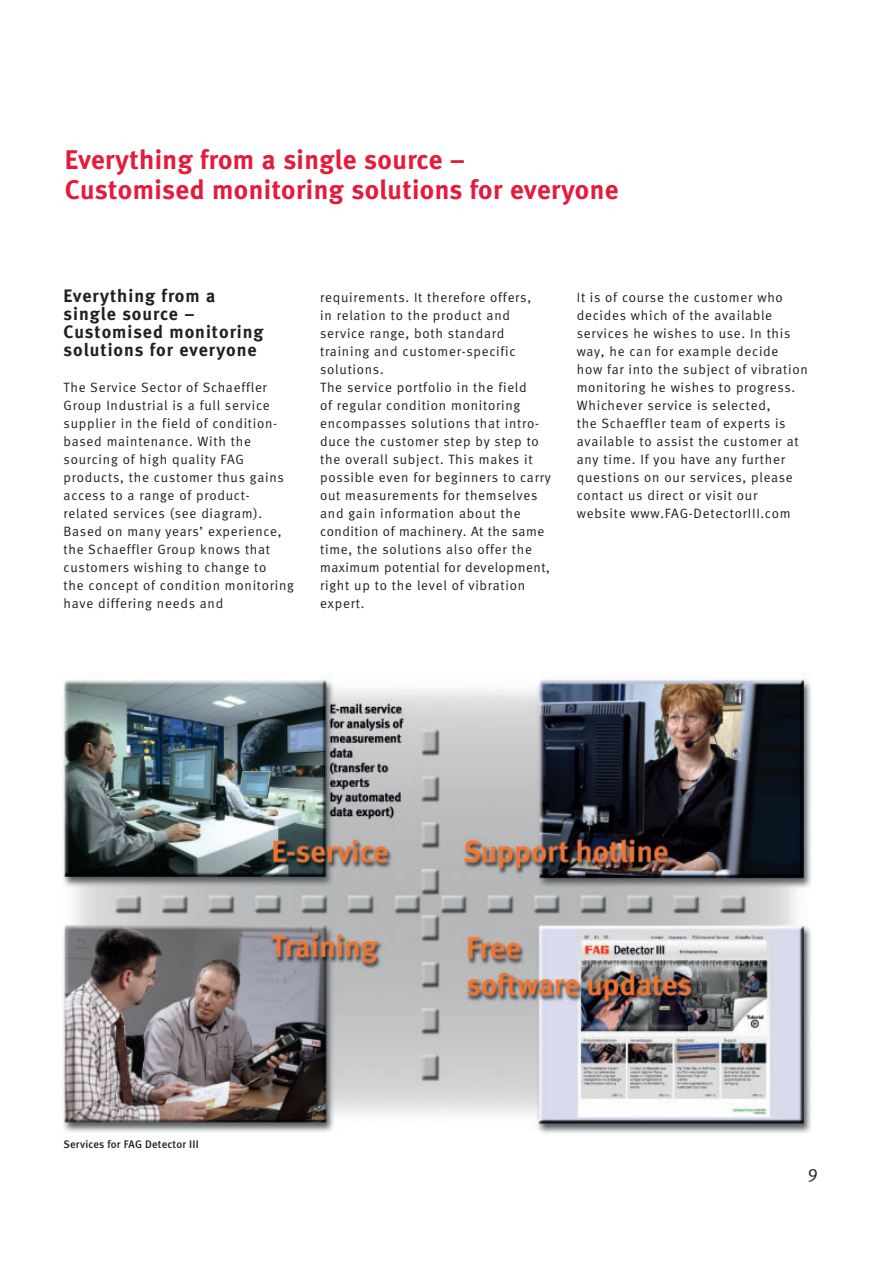
<style>
.page{position:relative;width:893px;height:1263px;background:#fff}
.page>*{position:absolute;margin:0;border:0;box-sizing:border-box;transform-origin:0 0}
.t1{font:27px/30px "Meta Bold LF";letter-spacing:.015em;color:#e41c3b}
.t2{font:18px/18px "Meta Bold LF";letter-spacing:.055em;color:#231f20}
.t3{font:18px "Meta Normal LF";color:#231f20}
.t4{font:13.5px/18px "Meta Normal LF";letter-spacing:.055em;color:#231f20}
.t5{font:10.95px "Meta Medium LF";letter-spacing:.015em;color:#231f20}
</style>
<div class="page">
<img style="left:63px;top:678px;width:748px;height:456px">
<h1 class="t1" style="left:65px;top:146px;width:555px">Everything from a single source –<br>Customised monitoring solutions for everyone</h1>
<h2 class="t2" style="left:64px;top:288px;width:201px">Everything from a single source –<br>Customised monitoring solutions for everyone</h2>
<p class="t4" style="left:64px;top:379px;width:232px">The Service Sector of Schaeffler<br>Group Industrial is a full service supplier in the field of condition&shy;based maintenance. With the sourcing of high quality FAG products, the customer thus gains access to a range of product&shy;related services (see diagram).<br>Based on many years’ experience, the Schaeffler Group knows that customers wishing to change to<br>the concept of condition monitoring have differing needs and</p>
<p class="t4" style="left:320px;top:289px;width:232px">requirements. It therefore offers,<br>in relation to the product and service range, both standard training and customer-specific solutions.<br>The service portfolio in the field<br>of regular condition monitoring encompasses solutions that intro&shy;duce the customer step by step to the overall subject. This makes it possible even for beginners to carry out measurements for themselves and gain information about the condition of machinery. At the same time, the solutions also offer the maximum potential for development, right up to the level of vibration expert.</p>
<p class="t4" style="left:577px;top:289px;width:233px">It is of course the customer who decides which of the available services he wishes to use. In this way, he can for example decide<br>how far into the subject of vibration monitoring he wishes to progress.<br>Whichever service is selected,<br>the Schaeffler team of experts is available to assist the customer at any time. If you have any further questions on our services, please contact us direct or visit our website www.FAG-DetectorIII.com</p>
<p class="t5" style="left:64px;top:1140px;width:137px">Services for FAG Detector III</p>
<h2 class="t3" style="left:808px;top:1168px;width:12px">9</h2>
</div>
